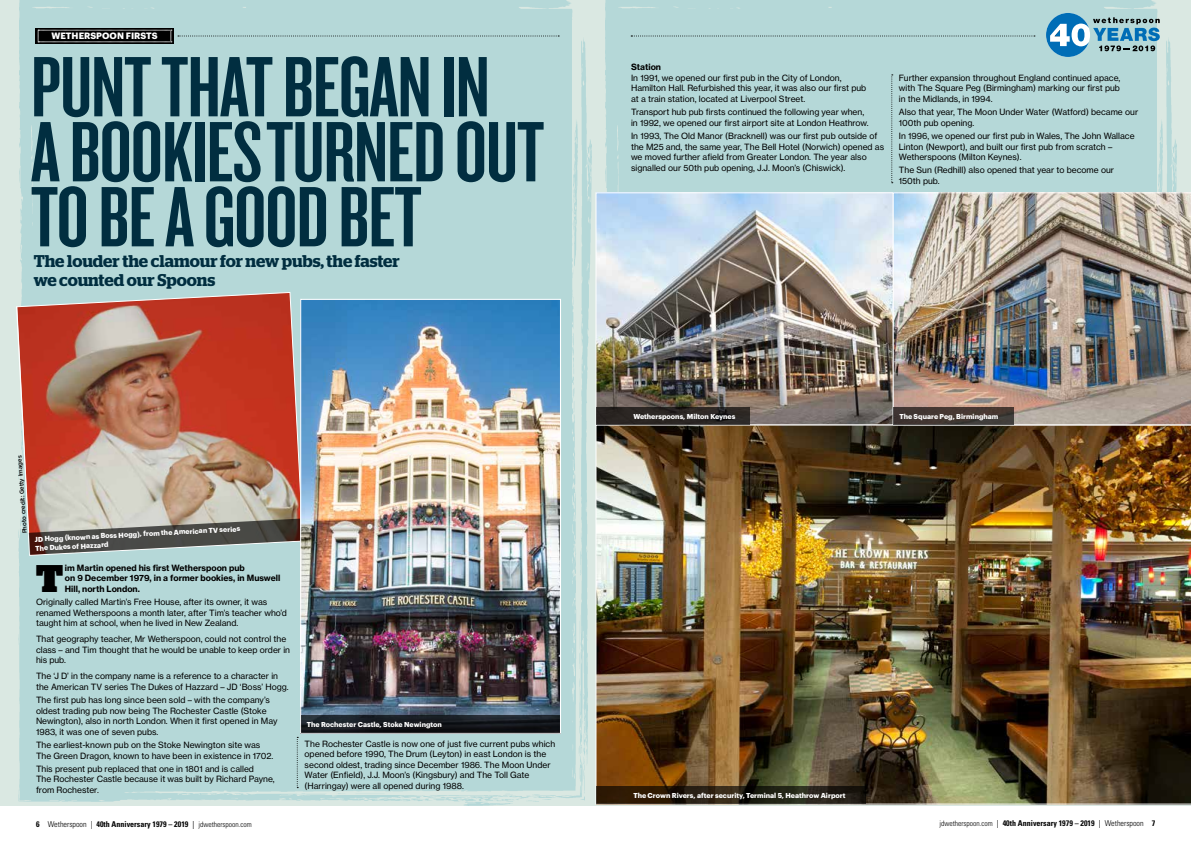
<style>
.page{position:relative;width:1191px;height:842px;background:#fff}
.page>*{position:absolute;margin:0;border:0;box-sizing:border-box;transform-origin:0 0}
.t1{font:89px/65px "Knockout HTF47 Bantamweight";letter-spacing:-.01em;color:#012e40;scale:1.16 1}
.t2{font:900 38.5px "Stag";color:#000}
.t3{font:600 17px/19px "Stag";letter-spacing:-.005em;color:#012e40}
.t4{font:700 9px "Graphik";letter-spacing:.005em;color:#fff}
.t5{font:8.5px/10.5px "N Haas Grotesk TX Pro 55 Rg";color:#000}
.t6{font:8.5px/10.5px "N Haas Grotesk TX Pro 75 Bd";color:#000}
.t7{font:700 condensed 8px "Univers LT Std";color:#000}
.t8{font:700 7px/9px "Graphik";color:#fff}
.t9{font:500 6px "Gotham";color:#000}
.s1{font-weight:300}
.s2{font-weight:400}
.s3{font-weight:300;font-size:7.5px}
</style>
<div class="page">
<div style="left:597px;top:0;width:579px;height:192px;background:#b5d8d8"></div>
<div style="left:0;top:0;width:596px;height:806px;background:#dae8e2"></div>
<div style="left:18px;top:0;width:573px;height:806px;background:#b5d8d8"></div>
<svg style="left:178px;top:36px;width:381px;height:1px"></svg>
<svg style="left:631px;top:36px;width:404px;height:1px"></svg>
<svg style="left:1046px;top:13px;width:113px;height:44px;background:#7cafc5"></svg>
<svg style="left:35px;top:28px;width:139px;height:16px"></svg>
<svg style="left:38px;top:30px;width:134px;height:13px;background:#171717"></svg>
<svg style="left:297px;top:737px;width:1px;height:51px"></svg>
<img style="left:597px;top:194px;width:294px;height:229px">
<div style="left:595px;top:192px;width:298px;height:233px;border:1px solid #fff"></div>
<img style="left:595px;top:425px;width:596px;height:380px">
<img style="left:892px;top:192px;width:299px;height:233px">
<svg style="left:891px;top:74px;width:1px;height:109px"></svg>
<img style="left:16px;top:292px;width:288px;height:264px">
<svg style="left:29px;top:518px;width:271px;height:37px;background:#7a7b76"></svg>
<svg style="left:596px;top:408px;width:153px;height:17px;background:#2a2624"></svg>
<svg style="left:596px;top:787px;width:269px;height:17px;background:#281f11"></svg>
<div style="left:893px;top:407px;width:121px;height:17px;background:#433732"></div>
<img style="left:302px;top:301px;width:257px;height:414px">
<div style="left:300px;top:299px;width:261px;height:435px;border:1px solid #fff"></div>
<svg style="left:301px;top:715px;width:258px;height:18px;background:#171a1f"></svg>
<p class="t4" style="left:51px;top:29px;width:108px">WETHERSPOON FIRSTS</p>
<h1 class="t1" style="left:31px;top:56px;width:444px">PUNT THAT BEGAN IN<br>A BOOKIES TURNED OUT<br>TO BE A GOOD BET</h1>
<h3 class="t3" style="left:34px;top:252px;width:368px">The louder the clamour for new pubs, the faster we counted our Spoons</h3>
<p class="t9" style="left:21px;top:534px;width:80px;rotate:-94deg">Photo credit: Getty Images</p>
<p class="t8" style="left:35px;top:534px;width:207px;rotate:-3deg">JD Hogg (known as Boss Hogg), from the American TV series<br>The Dukes of Hazzard</p>
<h2 class="t2" style="left:36px;top:556px;width:28px">T</h2>
<p class="t6" style="left:65px;top:562px;width:217px">im Martin opened his first Wetherspoon pub<br>on 9 December 1979, in a former bookies, in Muswell<br>Hill, north London.</p>
<p class="t5" style="left:36px;top:597px;width:252px">Originally called Martin’s Free House, after its owner, it was renamed Wetherspoons a month later, after Tim’s teacher who’d taught him at school, when he lived in New Zealand.</p>
<p class="t5" style="left:36px;top:634px;width:256px">That geography teacher, Mr Wetherspoon, could not control the class – and Tim thought that he would be unable to keep order in his pub.</p>
<p class="t5" style="left:36px;top:671px;width:254px">The ‘J D’ in the company name is a reference to a character in the American TV series The Dukes of Hazzard – JD ‘Boss’ Hogg.</p>
<p class="t5" style="left:36px;top:695px;width:243px">The first pub has long since been sold – with the company’s oldest trading pub now being The Rochester Castle (Stoke Newington), also in north London. When it first opened in May 1983, it was one of seven pubs.</p>
<p class="t5" style="left:36px;top:740px;width:239px">The earliest-known pub on the Stoke Newington site was<br>The Green Dragon, known to have been in existence in 1702.</p>
<p class="t5" style="left:36px;top:763px;width:240px">This present pub replaced that one in 1801 and is called<br>The Rochester Castle because it was built by Richard Payne, from Rochester.</p>
<p class="t8" style="left:307px;top:719px;width:164px">The Rochester Castle, Stoke Newington London</p>
<p class="t5" style="left:304px;top:738px;width:252px">The Rochester Castle is now one of just five current pubs which opened before 1990, The Drum (Leyton) in east London is the second oldest, trading since December 1986. The Moon Under Water (Enfield), J.J. Moon’s (Kingsbury) and The Toll Gate (Harringay) were all opened during 1988.</p>
<p class="t6" style="left:631px;top:62px;width:31px">Station</p>
<p class="t5" style="left:631px;top:72px;width:237px">In 1991, we opened our first pub in the City of London,<br>Hamilton Hall. Refurbished this year, it was also our first pub at a train station, located at Liverpool Street.</p>
<p class="t5" style="left:631px;top:107px;width:239px">Transport hub pub firsts continued the following year when, in 1992, we opened our first airport site at London Heathrow.</p>
<p class="t5" style="left:631px;top:131px;width:255px">In 1993, The Old Manor (Bracknell) was our first pub outside of the M25 and, the same year, The Bell Hotel (Norwich) opened as we moved further afield from Greater London. The year also signalled our 50th pub opening, J.J. Moon’s (Chiswick).</p>
<p class="t5" style="left:899px;top:72px;width:223px;text-align:justify">Further expansion throughout England continued apace, with The Square Peg (Birmingham) marking our first pub in the Midlands, in 1994.</p>
<p class="t5" style="left:899px;top:107px;width:241px">Also that year, The Moon Under Water (Watford) became our<br>100th pub opening.</p>
<p class="t5" style="left:899px;top:131px;width:237px">In 1996, we opened our first pub in Wales, The John Wallace<br>Linton (Newport), and built our first pub from scratch –<br>Wetherspoons (Milton Keynes).</p>
<p class="t5" style="left:899px;top:165px;width:217px">The Sun (Redhill) also opened that year to become our<br>150th pub.</p>
<p class="t8" style="left:633px;top:411px;width:104px">Wetherspoons, Milton Keynes</p>
<p class="t8" style="left:899px;top:411px;width:101px">The Square Peg, Birmingham</p>
<p class="t8" style="left:633px;top:790px;width:214px">The Crown Rivers, after security, Terminal 5, Heathrow Airport</p>
<p class="t7" style="left:36px;top:819px;width:217px">6 <span class="s1">Wetherspoon |</span> 40th Anniversary 1979 – 2019 <span class="s2">|</span> <span class="s3">jdwetherspoon.com</span></p>
<p class="t7" style="left:939px;top:819px;width:217px"><span class="s3">jdwetherspoon.com</span> <span class="s2">|</span> 40th Anniversary 1979 – 2019 <span class="s2">|</span> <span class="s1">Wetherspoon</span> 7</p>
</div>
